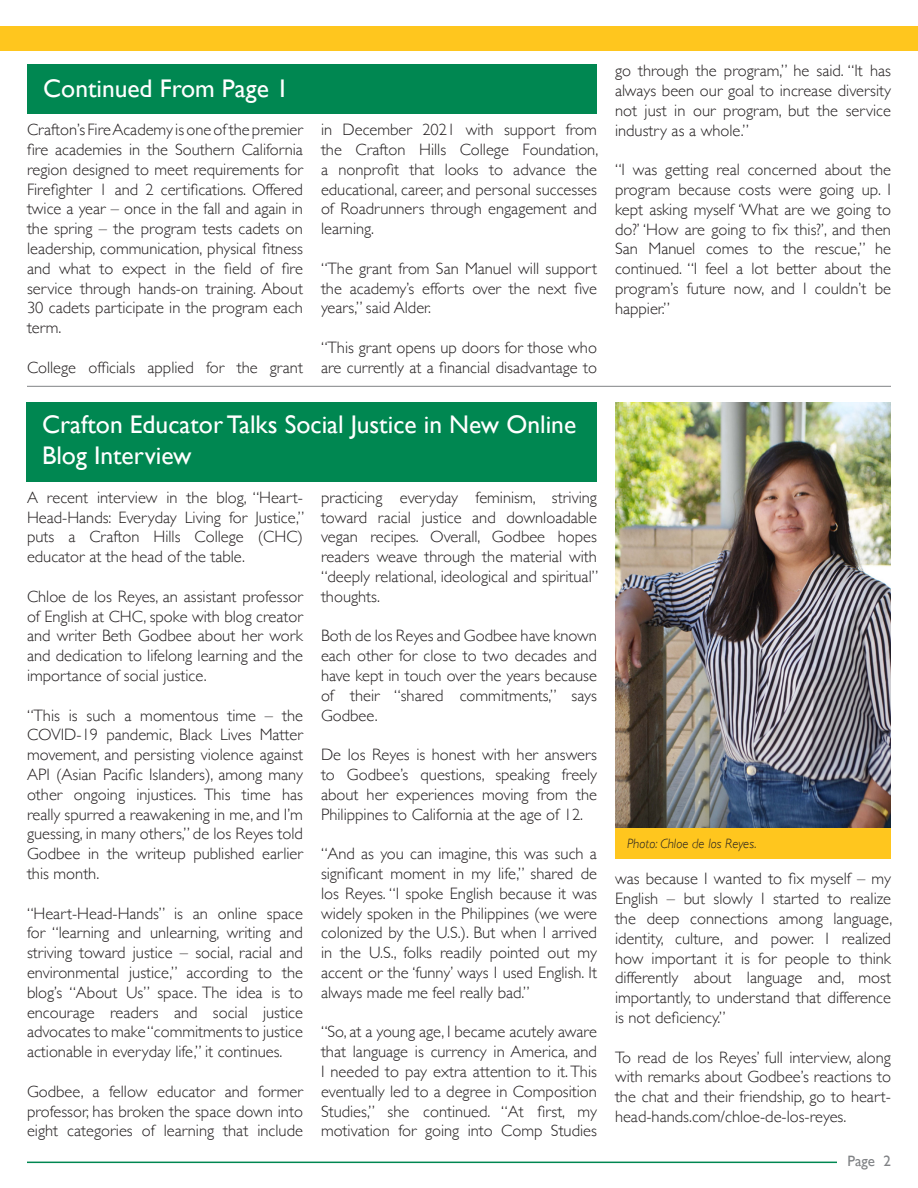
<style>
.page{position:relative;width:918px;height:1188px;background:#fff}
.page>*{position:absolute;margin:0;border:0;box-sizing:border-box;transform-origin:0 0}
.t1{font:25.5px/31.5px "Gill Sans";color:#fff}
.t2{font:300 16.5px/19.8px "Gill Sans";color:#231f20;text-align:justify}
.t3{font:15px "Gill Sans";color:#808285}
.t4{font:italic 300 13.5px "Gill Sans";color:#231f20}
</style>
<div class="page">
<img style="left:615px;top:402px;width:276px;height:426px">
<hr style="left:27px;top:386px;width:864px;height:1px;background:#808285">
<div style="left:0;top:27px;width:918px;height:24px;background:#ffc61e"></div>
<hr style="left:27px;top:1162px;width:810px;height:1px;background:#008751">
<div style="left:615px;top:828px;width:276px;height:31px;background:#ffc61e"></div>
<div style="left:27px;top:402px;width:570px;height:79px;background:#008751"></div>
<div style="left:27px;top:65px;width:570px;height:49px;background:#008751"></div>
<p class="t1" style="left:43px;top:73px;width:247px">Continued From Page 1</p>
<p class="t2" style="left:27px;top:119px;width:278px">Crafton’s Fire Academy is one of the premier fire academies in the Southern California region designed to meet requirements for Firefighter 1 and 2 certifications. Offered twice a year – once in the fall and again in the spring – the program tests cadets on leadership, communication, physical fitness and what to expect in the field of fire service through hands-on training. About 30 cadets participate in the program each term.</p>
<p class="t2" style="left:27px;top:357px;width:278px">College officials applied for the grant</p>
<p class="t2" style="left:321px;top:119px;width:279px">in December 2021 with support from the Crafton Hills College Foundation, a nonprofit that looks to advance the educational, career, and personal successes of Roadrunners through engagement and learning.</p>
<p class="t2" style="left:321px;top:258px;width:278px">“The grant from San Manuel will support the academy’s efforts over the next five years,” said Alder.</p>
<p class="t2" style="left:321px;top:337px;width:278px">“This grant opens up doors for those who are currently at a financial disadvantage to</p>
<p class="t1" style="left:42px;top:408px;width:536px">Crafton Educator Talks Social Justice in New Online<br>Blog Interview</p>
<p class="t2" style="left:27px;top:487px;width:279px">A recent interview in the blog, “Heart-Head-Hands: Everyday Living for Justice,” puts a Crafton Hills College (CHC) educator at the head of the table.</p>
<p class="t2" style="left:27px;top:586px;width:278px">Chloe de los Reyes, an assistant professor of English at CHC, spoke with blog creator and writer Beth Godbee about her work and dedication to lifelong learning and the importance of social justice.</p>
<p class="t2" style="left:27px;top:705px;width:278px">“This is such a momentous time – the COVID-19 pandemic, Black Lives Matter movement, and persisting violence against API (Asian Pacific Islanders), among many other ongoing injustices. This time has really spurred a reawakening in me, and I’m guessing, in many others,” de los Reyes told Godbee in the writeup published earlier this month.</p>
<p class="t2" style="left:27px;top:903px;width:278px">“Heart-Head-Hands” is an online space for “learning and unlearning, writing and striving toward justice – social, racial and environmental justice,” according to the blog’s “About Us” space. The idea is to encourage readers and social justice advocates to make “commitments to justice actionable in everyday life,” it continues.</p>
<p class="t2" style="left:27px;top:1081px;width:278px">Godbee, a fellow educator and former professor, has broken the space down into eight categories of learning that include</p>
<p class="t2" style="left:321px;top:487px;width:279px">practicing everyday feminism, striving toward racial justice and downloadable vegan recipes. Overall, Godbee hopes readers weave through the material with “deeply relational, ideological and spiritual” thoughts.</p>
<p class="t2" style="left:321px;top:625px;width:278px">Both de los Reyes and Godbee have known each other for close to two decades and have kept in touch over the years because of their “shared commitments,” says Godbee.</p>
<p class="t2" style="left:321px;top:744px;width:278px">De los Reyes is honest with her answers to Godbee’s questions, speaking freely about her experiences moving from the Philippines to California at the age of 12.</p>
<p class="t2" style="left:321px;top:843px;width:278px">“And as you can imagine, this was such a significant moment in my life,” shared de los Reyes. “I spoke English because it was widely spoken in the Philippines (we were colonized by the U.S.). But when I arrived in the U.S., folks readily pointed out my accent or the ‘funny’ ways I used English. It always made me feel really bad.”</p>
<p class="t2" style="left:321px;top:1021px;width:278px">“So, at a young age, I became acutely aware that language is currency in America, and I needed to pay extra attention to it. This eventually led to a degree in Composition Studies,” she continued. “At first, my motivation for going into Comp Studies</p>
<p class="t2" style="left:615px;top:60px;width:278px">go through the program,” he said. “It has always been our goal to increase diversity not just in our program, but the service industry as a whole.”</p>
<p class="t2" style="left:615px;top:159px;width:278px">“I was getting real concerned about the program because costs were going up. I kept asking myself ‘What are we going to do?’ ‘How are going to fix this?’, and then San Manuel comes to the rescue,” he continued. “I feel a lot better about the program’s future now, and I couldn’t be happier.”</p>
<p class="t4" style="left:627px;top:836px;width:131px">Photo: Chloe de los Reyes.</p>
<p class="t2" style="left:615px;top:868px;width:279px">was because I wanted to fix myself – my English – but slowly I started to realize the deep connections among language, identity, culture, and power. I realized how important it is for people to think differently about language and, most importantly, to understand that difference is not deficiency.”</p>
<p class="t2" style="left:615px;top:1047px;width:278px">To read de los Reyes’ full interview, along with remarks about Godbee’s reactions to the chat and their friendship, go to heart&shy;head-hands.com/chloe-de-los-reyes.</p>
<p class="t3" style="left:848px;top:1152px;width:45px">Page 2</p>
</div>
